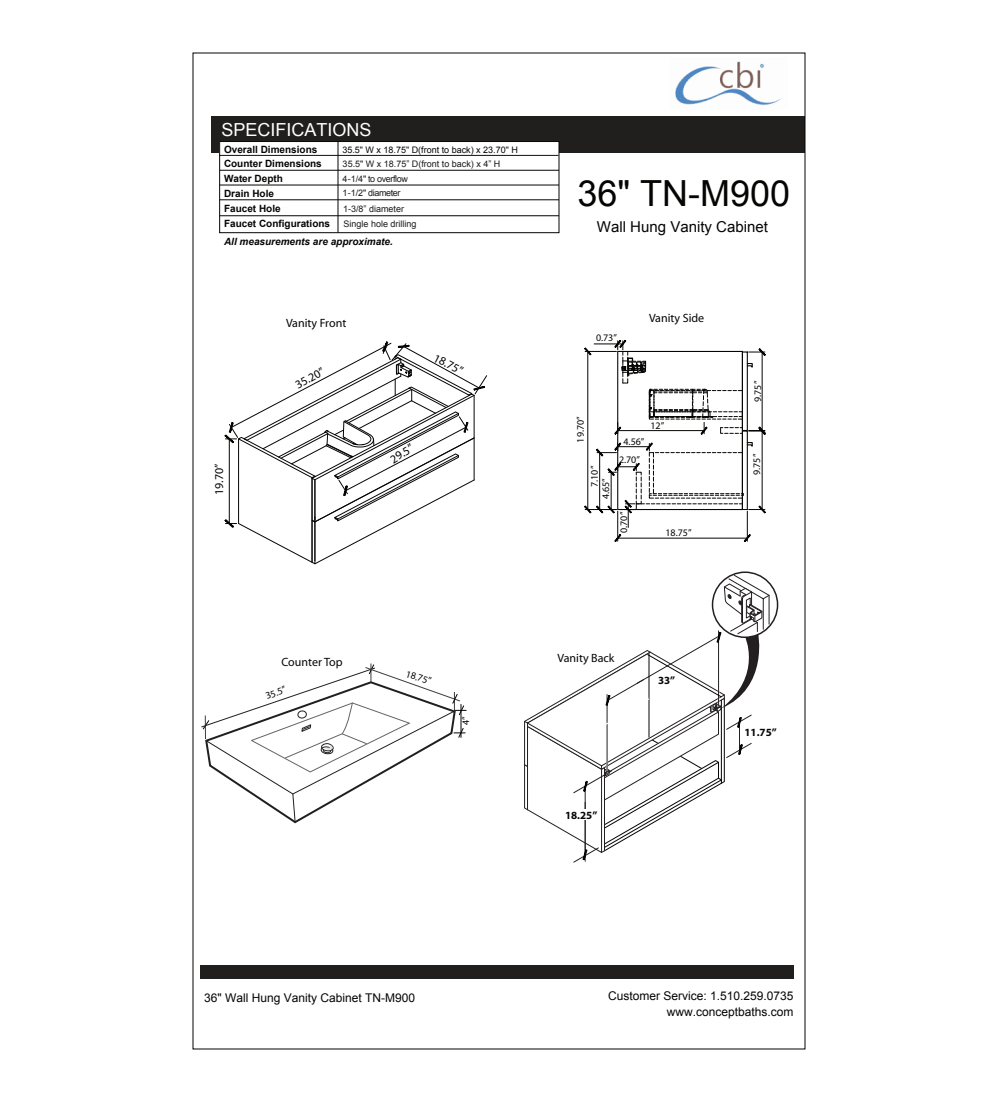
<style>
.page{position:relative;width:1000px;height:1100px;background:#fff}
.page>*{position:absolute;margin:0;border:0;box-sizing:border-box;transform-origin:0 0}
.t1{font:36px "Arial";color:#050504}
.t2{font:18px "Arial";color:#fff}
.t3{font:15px "Arial";color:#050504}
.t4{font:12px/16.4px "Arial";color:#050504;text-align:right}
.t5{font:12px "Myriad";color:#050504}
.t6{font:700 11px "Myriad";color:#050504}
.t7{font:700 10px/15px "Arial";color:#050504}
.t8{font:10px/18px "Myriad";color:#050504;text-align:center}
.t9{font:italic 700 10px "Arial";color:#050504}
.t10{font:9px "Arial";color:#1d191a}
.t11{font:9px "Arial";color:#050504}
.t12{font:9px/14.7px "Arial";letter-spacing:-.04em;color:#1d191a}
.s1{color:#1d191a}
</style>
<div class="page">
<div style="left:212px;top:116px;width:593px;height:37px;background:#211e1e"></div>
<div style="left:200px;top:965px;width:594px;height:14px;background:#211e1e"></div>
<div style="left:220px;top:142px;width:339px;height:91px;background:#fff"></div>
<div style="left:219px;top:141px;width:340px;height:92px;border:1px solid #050504"></div>
<hr style="left:338px;top:142px;width:1px;height:91px;background:#050504">
<hr style="left:219px;top:155px;width:340px;height:1px;background:#10100e">
<hr style="left:220px;top:170px;width:339px;height:1px;background:#050504">
<hr style="left:220px;top:185px;width:339px;height:1px;background:#050504">
<hr style="left:220px;top:200px;width:339px;height:1px;background:#050504">
<hr style="left:220px;top:216px;width:339px;height:1px;background:#050504">
<img style="left:675px;top:61px;width:106px;height:44px">
<svg style="left:224px;top:341px;width:264px;height:224px"></svg>
<svg style="left:584px;top:340px;width:182px;height:202px"></svg>
<svg style="left:713px;top:572px;width:65px;height:65px"></svg>
<div style="left:712px;top:571px;width:66px;height:67px;border:2px solid #231f20;border-radius:50%"></div>
<svg style="left:524px;top:575px;width:246px;height:288px"></svg>
<svg style="left:201px;top:664px;width:265px;height:160px"></svg>
<h2 class="t2" style="left:221px;top:118px;width:152px">SPECIFICATIONS</h2>
<p class="t7" style="left:224px;top:142px;width:95px">Overall Dimensions</p>
<p class="t11" style="left:342px;top:144px;width:177px">35.5<span class="s1">"</span> W x 18.75<span class="s1">"</span> D(front to back) x 23.70<span class="s1">"</span> H</p>
<p class="t7" style="left:224px;top:156px;width:99px">Counter Dimensions<br>Water Depth<br>Drain Hole<br>Faucet Hole</p>
<p class="t10" style="left:343px;top:158px;width:159px">35.5" W x 18.75” D(front to back) x 4” H</p>
<p class="t12" style="left:343px;top:171px;width:67px">4-1/4" to overflow<br>1-1/2" diameter</p>
<p class="t10" style="left:343px;top:203px;width:63px">1-3/8” diameter</p>
<p class="t7" style="left:224px;top:216px;width:108px">Faucet Configurations</p>
<p class="t10" style="left:344px;top:218px;width:75px">Single hole drilling</p>
<p class="t9" style="left:224px;top:235px;width:170px">All measurements are approximate.</p>
<p class="t5" style="left:213px;top:495px;width:33px;rotate:-90deg">19.70”</p>
<p class="t5" style="left:286px;top:317px;width:62px">Vanity Front</p>
<p class="t5" style="left:293px;top:380px;width:33px;rotate:-29deg">35.20”</p>
<p class="t5" style="left:437px;top:352px;width:33px;rotate:27deg">18.75”</p>
<p class="t5" style="left:388px;top:455px;width:27px;rotate:-33deg">29.5”</p>
<h1 class="t1" style="left:577px;top:169px;width:214px">36" TN-M900</h1>
<h3 class="t3" style="left:597px;top:217px;width:172px">Wall Hung Vanity Cabinet</h3>
<p class="t8" style="left:596px;top:329px;width:22px">0.73”</p>
<p class="t5" style="left:649px;top:312px;width:57px">Vanity Side</p>
<p class="t8" style="left:572px;top:443px;width:28px;rotate:-90deg">19.70”</p>
<p class="t8" style="left:650px;top:417px;width:15px">12”</p>
<p class="t8" style="left:619px;top:433px;width:27px">4.56”<br>2.70”</p>
<p class="t8" style="left:589px;top:499px;width:35px;line-height:11.5px;text-align:left;text-indent:12px;rotate:-90deg">7.10”<br>4.65”</p>
<p class="t8" style="left:615px;top:533px;width:22px;rotate:-90deg">0.70”</p>
<p class="t8" style="left:666px;top:524px;width:28px">18.75”</p>
<p class="t8" style="left:749px;top:402px;width:22px;rotate:-90deg">9.75”</p>
<p class="t8" style="left:748px;top:475px;width:22px;rotate:-90deg">9.75”</p>
<p class="t5" style="left:282px;top:656px;width:63px">Counter Top</p>
<p class="t5" style="left:558px;top:652px;width:59px">Vanity Back</p>
<p class="t8" style="left:263px;top:688px;width:22px;rotate:-20deg">35.5”</p>
<p class="t8" style="left:409px;top:665px;width:28px;rotate:17deg">18.75”</p>
<p class="t8" style="left:457px;top:725px;width:10px;rotate:-90deg">4”</p>
<p class="t6" style="left:565px;top:810px;width:34px">18.25”</p>
<p class="t6" style="left:658px;top:674px;width:19px">33”</p>
<p class="t6" style="left:744px;top:727px;width:34px">11.75”</p>
<p class="t4" style="left:204px;top:990px;width:212px">36" Wall Hung Vanity Cabinet TN-M900</p>
<p class="t4" style="left:608px;top:988px;width:187px">Customer Service: 1.510.259.0735 www.conceptbaths.com</p>
</div>
